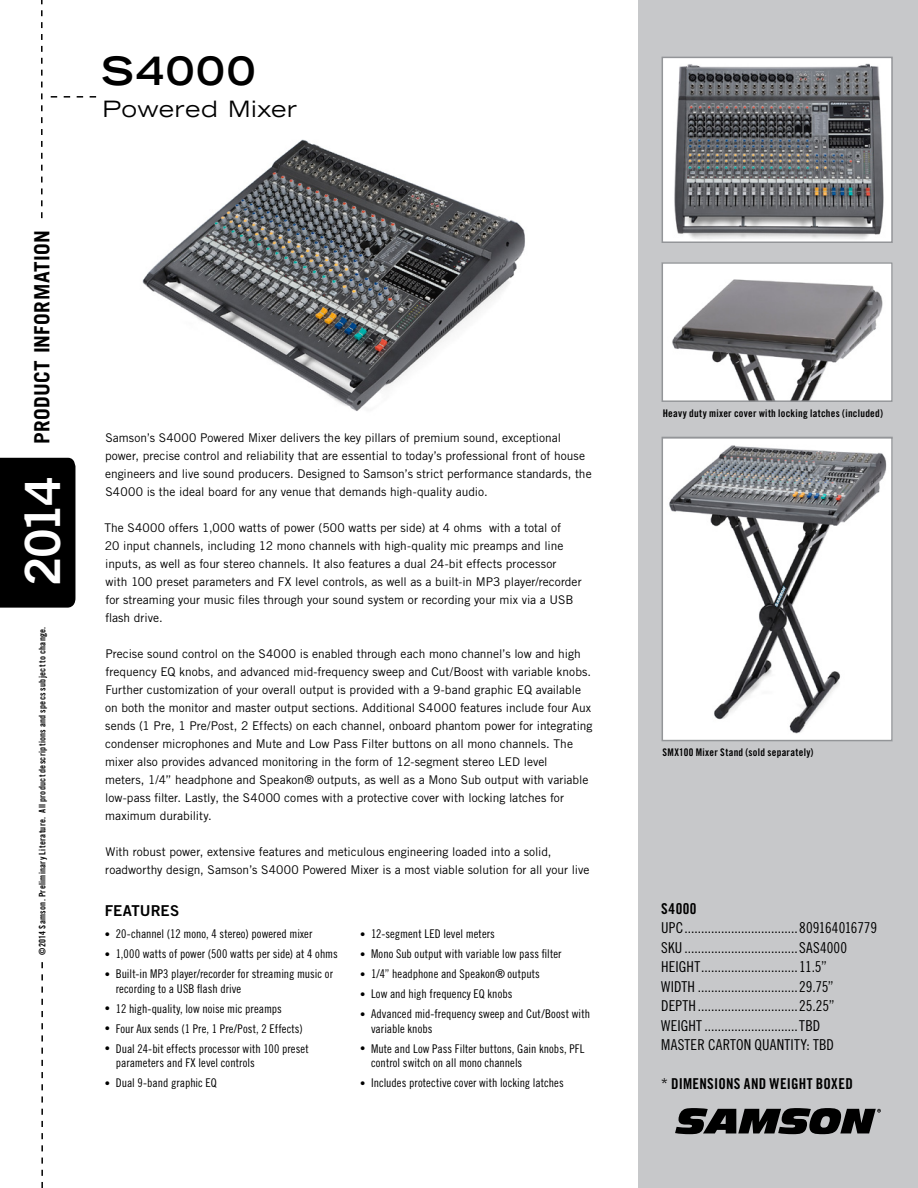
<style>
.page{position:relative;width:918px;height:1188px;background:#fff}
.page>*{position:absolute;margin:0;border:0;box-sizing:border-box;transform-origin:0 0}
.t1{font:48.6px "Trade Gothic LT Std Bd 2";color:#fff}
.Product_Name{font:700 expanded 39px "Trade Gothic LT Std";letter-spacing:.06em;color:#000}
.Product_Description{font:expanded 22.5px "Trade Gothic LT Std";letter-spacing:.03em;color:#000}
.t2{font:700 21px "Trade Gothic LT Std";letter-spacing:.015em;color:#000}
.Captions{font:15px/19.5px "Trade Gothic LT Std Cn 18";letter-spacing:.01em;color:#000}
.Captions-2{font:15px "Trade Gothic LT Std Bd Cn 20";letter-spacing:.015em;color:#000}
.New_Product_Intro{font:15px "Trade Gothic LT Std Bd 2";letter-spacing:.005em;color:#000}
.Body_Copy{font:12px/18px "Trade Gothic LT Std";color:#000}
.t3{font:12px/14.4px "Trade Gothic LT Std Cn 18";letter-spacing:.005em;color:#000}
.Body_Copy-2{font:10.5px "Trade Gothic LT Std Bd Cn 20";letter-spacing:.025em;color:#000}
.t4{font:9px "Trade Gothic LT Std Bd Cn 20";letter-spacing:.03em;color:#000}
.s1{font-size:10.5px}
.s2{font-family:"Trade Gothic LT Std Bd Cn 20"}
.s3{font-family:"Trade Gothic LT Std Cn 18"}
</style>
<div class="page">
<div style="left:638px;top:0;width:280px;height:1188px;background:#c7c8ca"></div>
<svg style="left:41px;top:0;width:2px;height:218px"></svg>
<svg style="left:51px;top:96px;width:45px;height:2px"></svg>
<div style="left:0;top:458px;width:75px;height:150px;background:#000"></div>
<svg style="left:675px;top:1108px;width:206px;height:26px"></svg>
<svg style="left:41px;top:962px;width:2px;height:226px"></svg>
<img style="left:665px;top:60px;width:225px;height:180px">
<div style="left:662px;top:57px;width:231px;height:186px;border:2px solid #939598"></div>
<img style="left:665px;top:265px;width:225px;height:134px">
<div style="left:662px;top:262px;width:231px;height:140px;border:2px solid #939598"></div>
<img style="left:665px;top:440px;width:225px;height:298px">
<div style="left:662px;top:437px;width:231px;height:304px;border:2px solid #939598"></div>
<img style="left:142px;top:139px;width:383px;height:272px">
<p class="Product_Name" style="left:101px;top:45px;width:156px">S4000</p>
<p class="Product_Description" style="left:103px;top:95px;width:196px">Powered Mixer</p>
<h3 class="t2" style="left:29px;top:444px;width:215px;rotate:-90deg">PRODUCT INFORMATION</h3>
<h1 class="t1" style="left:13px;top:586px;width:111px;rotate:-90deg">2014</h1>
<p class="t4" style="left:37px;top:955px;width:330px;rotate:-90deg">©2014 Samson. Preliminary Literature. All product descriptions and specs subject to change.</p>
<p class="Body_Copy" style="left:105px;top:429px;width:488px">Samson’s S4000 Powered Mixer delivers the key pillars of premium sound, exceptional power, precise control and reliability that are essential to today’s professional front of house engineers and live sound producers. Designed to Samson’s strict performance standards, the S4000 is the ideal board for any venue that demands high-quality audio.</p>
<p class="Body_Copy" style="left:104px;top:519px;width:479px">The S4000 offers 1,000 watts of power (500 watts per side) at 4 ohms with a total of<br>20 input channels, including 12 mono channels with high-quality mic preamps and line inputs, as well as four stereo channels. It also features a dual 24-bit effects processor<br>with 100 preset parameters and FX level controls, as well as a built-in MP3 player/recorder for streaming your music files through your sound system or recording your mix via a USB flash drive.</p>
<p class="Body_Copy" style="left:105px;top:645px;width:489px">Precise sound control on the S4000 is enabled through each mono channel’s low and high frequency EQ knobs, and advanced mid-frequency sweep and Cut/Boost with variable knobs.<br>Further customization of your overall output is provided with a 9-band graphic EQ available on both the monitor and master output sections. Additional S4000 features include four Aux sends (1 Pre, 1 Pre/Post, 2 Effects) on each channel, onboard phantom power for integrating condenser microphones and Mute and Low Pass Filter buttons on all mono channels. The mixer also provides advanced monitoring in the form of 12-segment stereo LED level<br>meters, 1/4” headphone and Speakon® outputs, as well as a Mono Sub output with variable low-pass filter. Lastly, the S4000 comes with a protective cover with locking latches for maximum durability.</p>
<p class="Body_Copy" style="left:105px;top:843px;width:486px">With robust power, extensive features and meticulous engineering loaded into a solid, roadworthy design, Samson’s S4000 Powered Mixer is a most viable solution for all your live</p>
<p class="New_Product_Intro" style="left:105px;top:902px;width:76px">FEATURES</p>
<p class="t3" style="left:105px;top:926px;width:209px"><span class="s1">•</span> 20-channel (12 mono, 4 stereo) powered mixer</p>
<p class="t3" style="left:105px;top:947px;width:235px"><span class="s1">•</span> 1,000 watts of power (500 watts per side) at 4 ohms</p>
<p class="t3" style="left:116px;top:967px;width:219px;text-indent:-11px"><span class="s1">•</span> Built-in MP3 player/recorder for streaming music or recording to a USB flash drive</p>
<p class="t3" style="left:105px;top:1001px;width:179px"><span class="s1">•</span> 12 high-quality, low noise mic preamps</p>
<p class="t3" style="left:105px;top:1021px;width:200px"><span class="s1">•</span> Four Aux sends (1 Pre, 1 Pre/Post, 2 Effects)</p>
<p class="t3" style="left:116px;top:1041px;width:195px;text-indent:-11px"><span class="s1">•</span> Dual 24-bit effects processor with 100 preset parameters and FX level controls</p>
<p class="t3" style="left:105px;top:1076px;width:114px"><span class="s1">•</span> Dual 9-band graphic EQ</p>
<p class="t3" style="left:360px;top:926px;width:136px"><span class="s1">•</span> 12-segment LED level meters</p>
<p class="t3" style="left:360px;top:947px;width:203px"><span class="s1">•</span> Mono Sub output with variable low pass filter</p>
<p class="t3" style="left:360px;top:967px;width:181px"><span class="s1">•</span> 1/4” headphone and Speakon® outputs</p>
<p class="t3" style="left:360px;top:987px;width:154px"><span class="s1">•</span> Low and high frequency EQ knobs</p>
<p class="t3" style="left:371px;top:1007px;width:221px;text-indent:-11px"><span class="s1">•</span> Advanced mid-frequency sweep and Cut/Boost with variable knobs</p>
<p class="t3" style="left:371px;top:1041px;width:215px;text-indent:-11px"><span class="s1">•</span> Mute and Low Pass Filter buttons, Gain knobs, PFL control switch on all mono channels</p>
<p class="t3" style="left:360px;top:1076px;width:205px"><span class="s1">•</span> Includes protective cover with locking latches</p>
<p class="Body_Copy-2" style="left:663px;top:407px;width:222px">Heavy duty mixer cover with locking latches (included)</p>
<p class="Body_Copy-2" style="left:662px;top:746px;width:153px">SMX100 Mixer Stand (sold separately)</p>
<p class="Captions" style="left:661px;top:898px;width:217px"><span class="s2">S4000<br></span>UPC..................................809164016779<br>SKU ..................................SAS4000<br>HEIGHT.............................11.5”<br>WIDTH ..............................29.75” DEPTH..............................25.25” WEIGHT ............................TBD<br>MASTER CARTON QUANTITY: TBD</p>
<p class="Captions-2" style="left:661px;top:1075px;width:193px"><span class="s3">*</span> DIMENSIONS AND WEIGHT BOXED</p>
</div>
